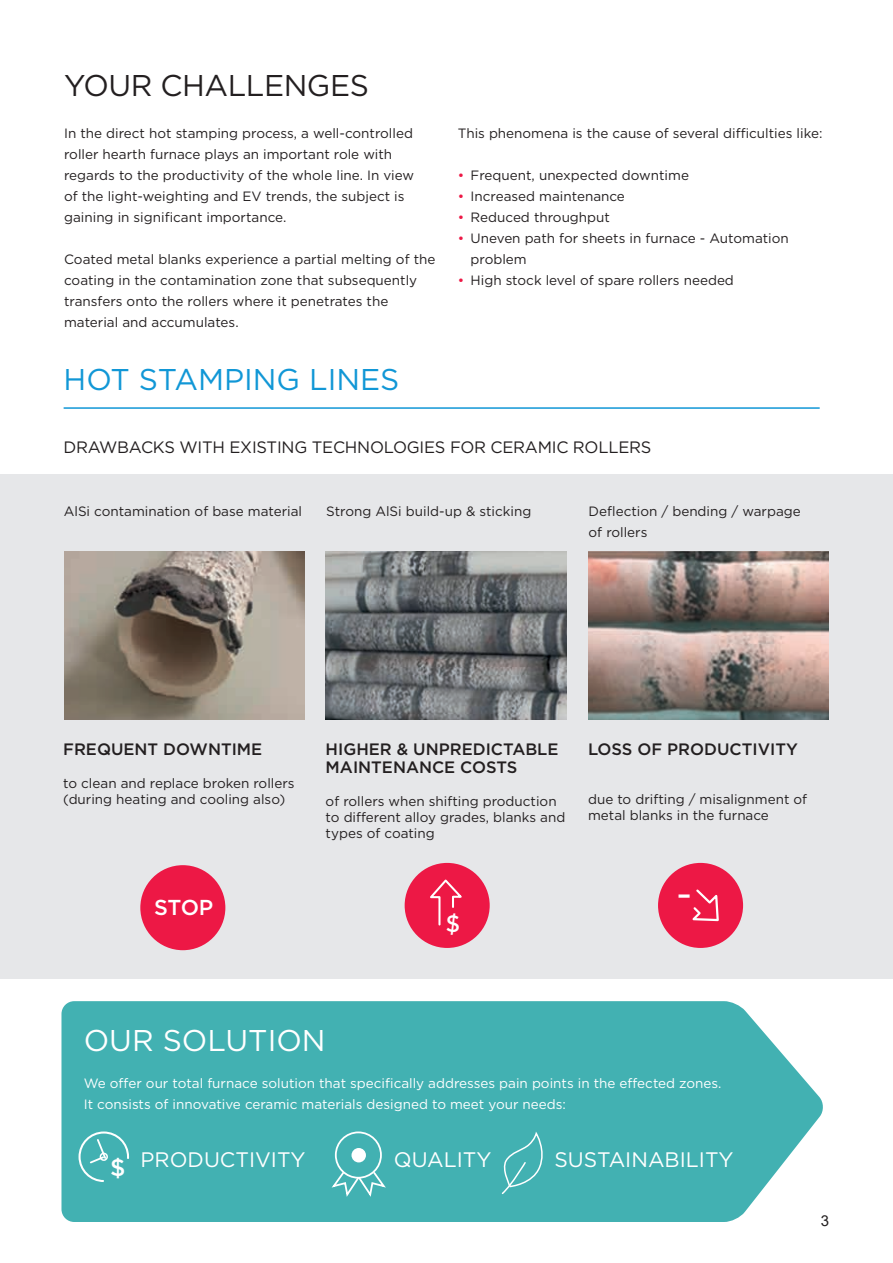
<style>
.page{position:relative;width:893px;height:1263px;background:#fff}
.page>*{position:absolute;margin:0;border:0;box-sizing:border-box;transform-origin:0 0}
.t1{font:39.6px "Gotham";color:#fff}
.t2{font:30px "Gotham";color:#1197d6}
.t3{font:30px "Gotham";letter-spacing:-.015em;color:#231f20}
.t4{font:30px "Gotham";color:#fff}
.t5{font:500 24px "Gotham";color:#fff}
.t6{font:500 23.85px "Gotham";color:#fff}
.t7{font:500 21.6px "Gotham";color:#fff}
.t8{font:21px "Gotham";color:#fff}
.t9{font:500 16.5px/18px "Gotham";color:#231f20}
.t10{font:16.5px "Gotham";letter-spacing:-.015em;color:#231f20}
.t11{font:15px "Arial";color:#231f20}
.t12{font:13.5px/21px "Gotham";color:#231f20}
.t13{font:13.5px/21px "Gotham";color:#fff}
.s1{color:#ed1845}
</style>
<div class="page">
<div style="left:0;top:474px;width:893px;height:504px;background:#e6e7e9"></div>
<div style="left:61px;top:1001px;width:762px;height:221px;background:#42b1b2"></div>
<hr style="left:64px;top:407px;width:756px;height:2px;background:#1197d6">
<div style="left:79px;top:1131px;width:50px;height:51px;border:2px solid #fff;border-radius:24px"></div>
<svg style="left:88px;top:1137px;width:20px;height:28px"></svg>
<svg style="left:500px;top:1133px;width:46px;height:62px;background:#53b8b9"></svg>
<div style="left:335px;top:1131px;width:47px;height:47px;border:2px solid #fff;border-radius:50%"></div>
<svg style="left:329px;top:1170px;width:59px;height:29px;background:#61bdbe"></svg>
<div style="left:351px;top:1148px;width:15px;height:14px;background:#fff;border-radius:50%"></div>
<img style="left:64px;top:552px;width:241px;height:168px">
<img style="left:326px;top:552px;width:240px;height:168px">
<img style="left:588px;top:552px;width:241px;height:168px">
<div style="left:405px;top:863px;width:85px;height:85px;background:#ed1845;border-radius:50%"></div>
<svg style="left:430px;top:879px;width:32px;height:47px"></svg>
<div style="left:658px;top:863px;width:85px;height:85px;background:#ed1845;border-radius:50%"></div>
<svg style="left:692px;top:889px;width:27px;height:33px"></svg>
<div style="left:140px;top:865px;width:85px;height:85px;background:#ed1845;border-radius:50%"></div>
<h2 class="t3" style="left:64px;top:66px;width:306px">YOUR CHALLENGES</h2>
<p class="t12" style="left:64px;top:122px;width:351px">In the direct hot stamping process, a well-controlled roller hearth furnace plays an important role with regards to the productivity of the whole line. In view of the light-weighting and EV trends, the subject is gaining in significant importance.</p>
<p class="t12" style="left:64px;top:248px;width:373px">Coated metal blanks experience a partial melting of the coating in the contamination zone that subsequently transfers onto the rollers where it penetrates the material and accumulates.</p>
<h2 class="t2" style="left:64px;top:360px;width:337px">HOT STAMPING LINES</h2>
<p class="t12" style="left:458px;top:122px;width:366px">This phenomena is the cause of several difficulties like:</p>
<p class="t12" style="left:458px;top:164px;width:233px"><span class="s1">•</span> Frequent, unexpected downtime</p>
<p class="t12" style="left:458px;top:185px;width:169px"><span class="s1">•</span> Increased maintenance</p>
<p class="t12" style="left:458px;top:206px;width:154px"><span class="s1">•</span> Reduced throughput</p>
<p class="t12" style="left:471px;top:227px;width:320px;text-indent:-13px"><span class="s1">•</span> Uneven path for sheets in furnace - Automation problem</p>
<p class="t12" style="left:458px;top:270px;width:278px"><span class="s1">•</span> High stock level of spare rollers needed</p>
<p class="t10" style="left:64px;top:437px;width:589px">DRAWBACKS WITH EXISTING TECHNOLOGIES FOR CERAMIC ROLLERS</p>
<p class="t12" style="left:64px;top:500px;width:240px">AlSi contamination of base material</p>
<p class="t12" style="left:326px;top:500px;width:207px">Strong AlSi build-up &amp; sticking</p>
<p class="t12" style="left:589px;top:500px;width:214px">Deflection / bending / warpage of rollers</p>
<p class="t9" style="left:63px;top:740px;width:201px">FREQUENT DOWNTIME</p>
<p class="t12" style="left:63px;top:774px;width:233px;line-height:16.2px">to clean and replace broken rollers (during heating and cooling also)</p>
<h3 class="t7" style="left:154px;top:893px;width:61px">STOP</h3>
<p class="t9" style="left:326px;top:740px;width:234px">HIGHER &amp; UNPREDICTABLE<br>MAINTENANCE COSTS</p>
<p class="t12" style="left:326px;top:792px;width:241px;line-height:16.2px">of rollers when shifting production to different alloy grades, blanks and types of coating</p>
<h3 class="t6" style="left:446px;top:908px;width:16px">$</h3>
<p class="t9" style="left:588px;top:740px;width:211px">LOSS OF PRODUCTIVITY</p>
<p class="t12" style="left:588px;top:791px;width:221px;line-height:16.2px">due to drifting / misalignment of metal blanks in the furnace</p>
<h1 class="t1" style="left:676px;top:868px;width:18px">-</h1>
<h2 class="t4" style="left:84px;top:1021px;width:243px">OUR SOLUTION</h2>
<p class="t13" style="left:84px;top:1072px;width:639px">We offer our total furnace solution that specifically addresses pain points in the effected zones.<br>It consists of innovative ceramic materials designed to meet your needs:</p>
<h3 class="t5" style="left:110px;top:1152px;width:17px">$</h3>
<h3 class="t8" style="left:141px;top:1146px;width:167px">PRODUCTIVITY</h3>
<h3 class="t8" style="left:394px;top:1146px;width:99px">QUALITY</h3>
<h3 class="t8" style="left:554px;top:1146px;width:181px">SUSTAINABILITY</h3>
<p class="t11" style="left:821px;top:1210px;width:10px">3</p>
</div>
